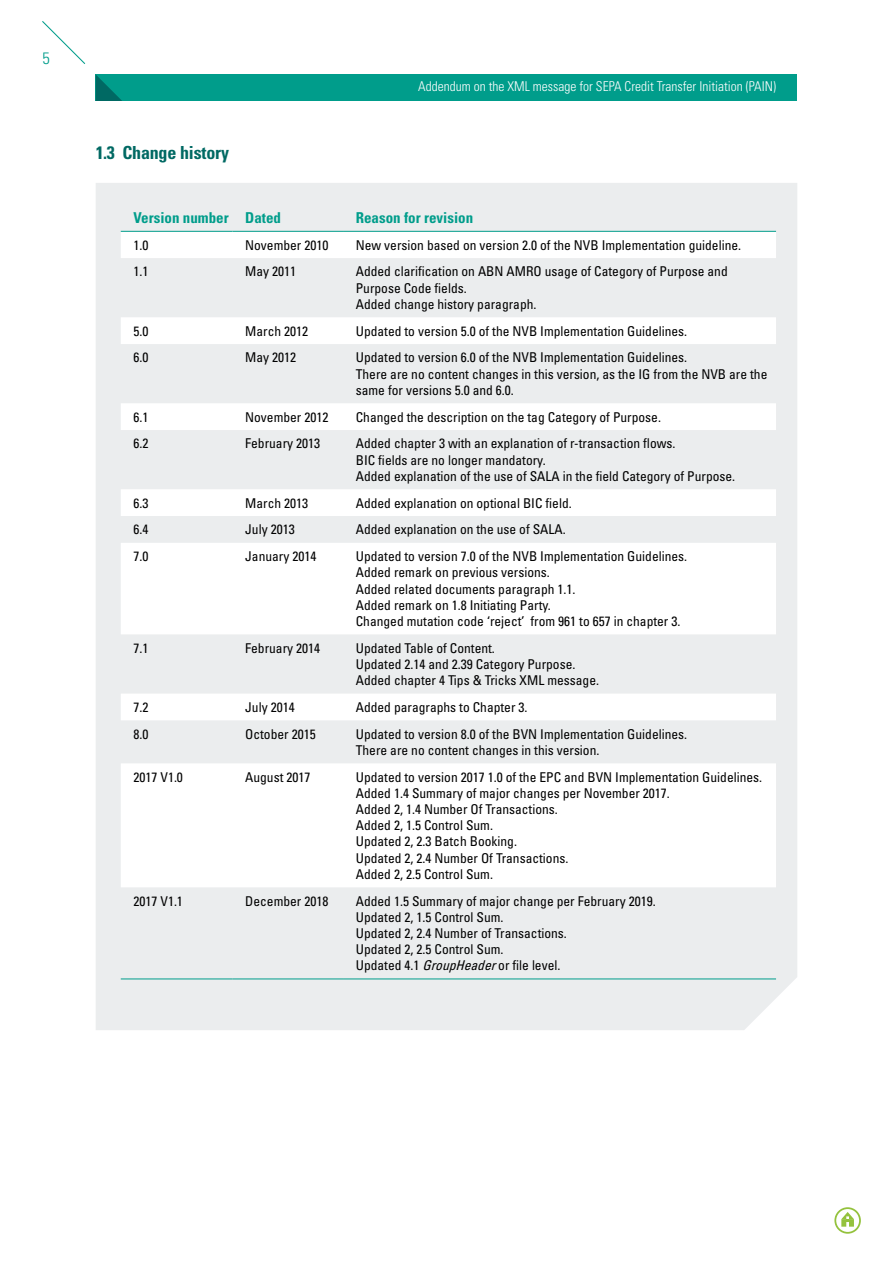
<style>
.page{position:relative;width:893px;height:1263px;background:#fff}
.page>*{position:absolute;margin:0;border:0;box-sizing:border-box;transform-origin:0 0}
.t1{font:700 condensed 18px "Univers LT Std";letter-spacing:-.01em;color:#006963}
.t2{font:300 condensed 16.5px "Univers LT Std";color:#009d8b}
.t3{font:700 condensed 15px "Univers LT Std";color:#009d8b}
.t4{font:condensed 13.5px/16.2px "Univers LT Std";color:#000}
.t5{font:300 condensed 13.5px "Univers LT Std";color:#fff}
.s1{font-style:italic}
</style>
<div class="page">
<div style="left:96px;top:74px;width:701px;height:27px;background:#009d8b"></div>
<svg style="left:96px;top:75px;width:26px;height:26px"></svg>
<svg style="left:42px;top:21px;width:44px;height:43px"></svg>
<div style="left:96px;top:183px;width:701px;height:847px;background:#ebedee"></div>
<svg style="left:121px;top:232px;width:655px;height:655px"></svg>
<hr style="left:121px;top:231px;width:111px;height:1px;background:#009d8b">
<hr style="left:232px;top:231px;width:111px;height:1px;background:#009d8b">
<hr style="left:343px;top:231px;width:433px;height:1px;background:#009d8b">
<hr style="left:121px;top:978px;width:111px;height:1px;background:#009d8b">
<hr style="left:232px;top:978px;width:111px;height:1px;background:#009d8b">
<hr style="left:343px;top:978px;width:433px;height:1px;background:#009d8b">
<svg style="left:841px;top:1212px;width:13px;height:15px"></svg>
<div style="left:834px;top:1207px;width:27px;height:27px;border:2px solid #94c23d;border-radius:50%"></div>
<p class="t2" style="left:42px;top:48px;width:9px">5</p>
<h1 class="t1" style="left:96px;top:142px;width:135px">1.3 Change history</h1>
<p class="t5" style="left:418px;top:78px;width:359px">Addendum on the XML message for SEPA Credit Transfer Initiation (PAIN)</p>
<p class="t3" style="left:134px;top:208px;width:149px">Version number Dated</p>
<p class="t3" style="left:356px;top:208px;width:119px">Reason for revision</p>
<p class="t4" style="left:134px;top:236px;width:16px">1.0</p>
<p class="t4" style="left:245px;top:236px;width:85px">November 2010</p>
<p class="t4" style="left:356px;top:236px;width:387px">New version based on version 2.0 of the NVB Implementation guideline.</p>
<p class="t4" style="left:134px;top:263px;width:16px">1.1</p>
<p class="t4" style="left:245px;top:263px;width:52px">May 2011</p>
<p class="t4" style="left:356px;top:263px;width:373px">Added clarification on ABN AMRO usage of Category of Purpose and<br>Purpose Code fields.<br>Added change history paragraph.</p>
<p class="t4" style="left:134px;top:322px;width:16px">5.0</p>
<p class="t4" style="left:245px;top:322px;width:64px">March 2012</p>
<p class="t4" style="left:356px;top:322px;width:333px">Updated to version 5.0 of the NVB Implementation Guidelines.</p>
<p class="t4" style="left:134px;top:349px;width:16px">6.0</p>
<p class="t4" style="left:245px;top:349px;width:52px">May 2012</p>
<p class="t4" style="left:356px;top:349px;width:413px">Updated to version 6.0 of the NVB Implementation Guidelines.<br>There are no content changes in this version, as the IG from the NVB are the same for versions 5.0 and 6.0.</p>
<p class="t4" style="left:134px;top:408px;width:16px">6.1</p>
<p class="t4" style="left:245px;top:408px;width:85px">November 2012</p>
<p class="t4" style="left:356px;top:408px;width:307px">Changed the description on the tag Category of Purpose.</p>
<p class="t4" style="left:134px;top:435px;width:16px">6.2</p>
<p class="t4" style="left:245px;top:435px;width:76px">February 2013</p>
<p class="t4" style="left:356px;top:435px;width:381px">Added chapter 3 with an explanation of r-transaction flows.<br>BIC fields are no longer mandatory.<br>Added explanation of the use of SALA in the field Category of Purpose.</p>
<p class="t4" style="left:134px;top:494px;width:16px">6.3</p>
<p class="t4" style="left:245px;top:494px;width:64px">March 2013</p>
<p class="t4" style="left:356px;top:494px;width:217px">Added explanation on optional BIC field.</p>
<p class="t4" style="left:134px;top:521px;width:16px">6.4</p>
<p class="t4" style="left:245px;top:521px;width:51px">July 2013</p>
<p class="t4" style="left:356px;top:521px;width:211px">Added explanation on the use of SALA.</p>
<p class="t4" style="left:134px;top:548px;width:16px">7.0</p>
<p class="t4" style="left:245px;top:548px;width:73px">January 2014</p>
<p class="t4" style="left:356px;top:548px;width:333px">Updated to version 7.0 of the NVB Implementation Guidelines.<br>Added remark on previous versions.<br>Added related documents paragraph 1.1.<br>Added remark on 1.8 Initiating Party.<br>Changed mutation code ‘reject’ from 961 to 657 in chapter 3.</p>
<p class="t4" style="left:134px;top:640px;width:16px">7.1</p>
<p class="t4" style="left:245px;top:640px;width:76px">February 2014</p>
<p class="t4" style="left:356px;top:640px;width:245px">Updated Table of Content.<br>Updated 2.14 and 2.39 Category Purpose.<br>Added chapter 4 Tips &amp; Tricks XML message.</p>
<p class="t4" style="left:134px;top:699px;width:16px">7.2</p>
<p class="t4" style="left:245px;top:699px;width:51px">July 2014</p>
<p class="t4" style="left:356px;top:699px;width:173px">Added paragraphs to Chapter 3.</p>
<p class="t4" style="left:134px;top:726px;width:16px">8.0</p>
<p class="t4" style="left:245px;top:726px;width:72px">October 2015</p>
<p class="t4" style="left:356px;top:726px;width:333px">Updated to version 8.0 of the BVN Implementation Guidelines.<br>There are no content changes in this version.</p>
<p class="t4" style="left:134px;top:768px;width:51px">2017 V1.0</p>
<p class="t4" style="left:245px;top:768px;width:67px">August 2017</p>
<p class="t4" style="left:356px;top:768px;width:408px">Updated to version 2017 1.0 of the EPC and BVN Implementation Guidelines.<br>Added 1.4 Summary of major changes per November 2017.<br>Added 2, 1.4 Number Of Transactions.<br>Added 2, 1.5 Control Sum.<br>Updated 2, 2.3 Batch Booking.<br>Updated 2, 2.4 Number Of Transactions.<br>Added 2, 2.5 Control Sum.</p>
<p class="t4" style="left:134px;top:892px;width:51px">2017 V1.1</p>
<p class="t4" style="left:245px;top:892px;width:85px">December 2018</p>
<p class="t4" style="left:356px;top:893px;width:301px">Added 1.5 Summary of major change per February 2019.<br>Updated 2, 1.5 Control Sum.<br>Updated 2, 2.4 Number of Transactions.<br>Updated 2, 2.5 Control Sum.<br>Updated 4.1 <span class="s1">GroupHeader</span>or file level.</p>
</div>
